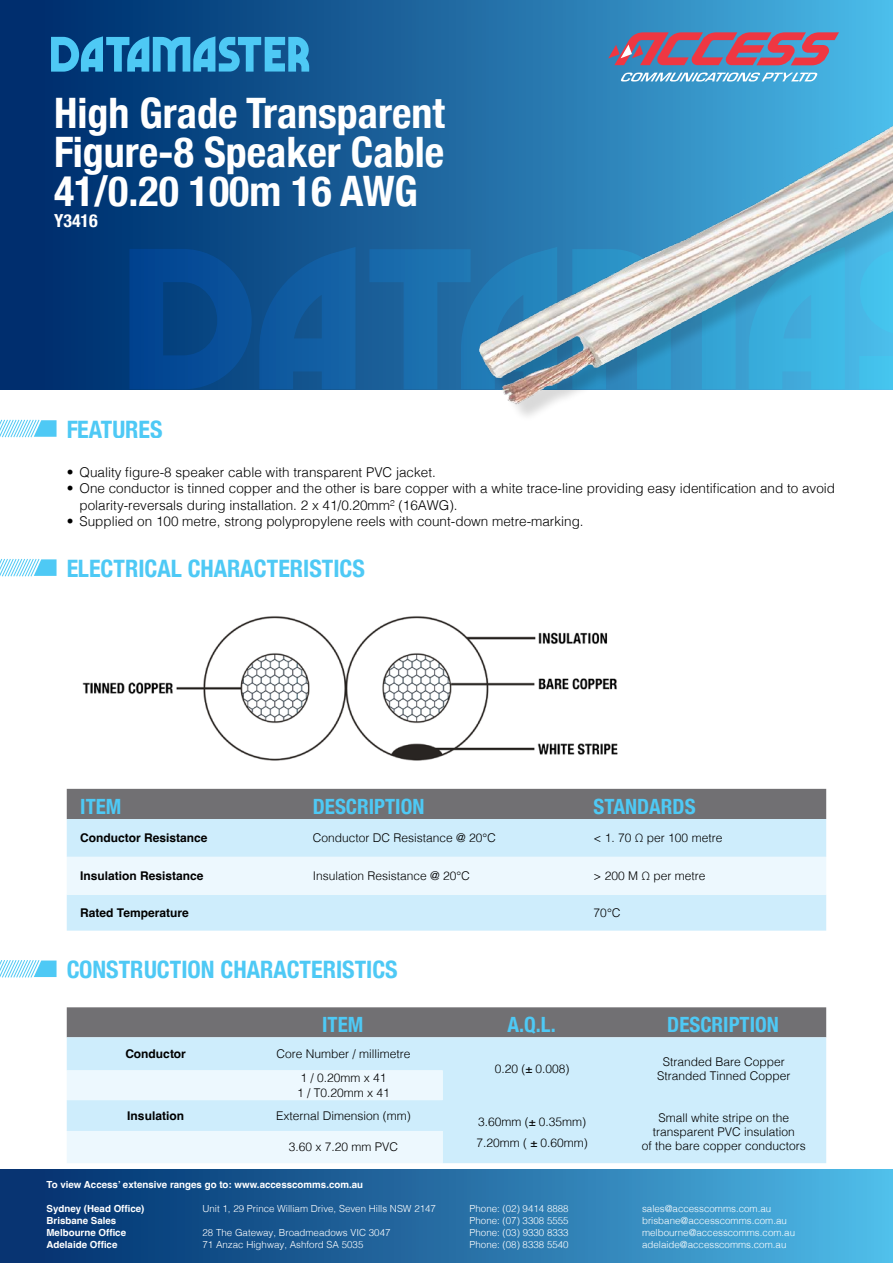
<style>
.page{position:relative;width:893px;height:1263px;background:#fff}
.page>*{position:absolute;margin:0;border:0;box-sizing:border-box;transform-origin:0 0}
.t1{font:700 condensed 42px/39px "Helvetica Neue";color:#fff;text-align:justify}
.t2{font:700 condensed 24px "Helvetica Neue";color:#4ec9f5}
.t3{font:700 condensed 21px "Helvetica Neue";color:#4ec9f5}
.t4{font:700 condensed 18px "Helvetica Neue";color:#fff}
.t5{font:300 13.5px/16.2px "Helvetica";color:#000}
.t6{font:300 12px/14.4px "Helvetica";color:#000;text-align:center}
.t7{font:700 12px "Helvetica";color:#000}
.t8{font:300 9.75px "Helvetica";color:#fff}
.t9{font:700 9.75px "Helvetica";color:#fff}
.s1{font-weight:400}
</style>
<div class="page">
<div style="left:0;top:1169px;width:893px;height:94px;background:linear-gradient(to right,#002a69,#4eb8e5)"></div>
<div style="left:0;top:0;width:893px;height:390px;background:linear-gradient(to right,#002464,#49b6e5)"></div>
<svg style="left:259px;top:247px;width:97px;height:142px;background:#115a9c"></svg>
<svg style="left:369px;top:247px;width:14px;height:142px;background:#19609b"></svg>
<svg style="left:129px;top:249px;width:123px;height:140px;background:#05488e"></svg>
<svg style="left:51px;top:36px;width:258px;height:36px;background:#3193c6"></svg>
<img style="left:82px;top:616px;width:536px;height:145px">
<div style="left:67px;top:789px;width:759px;height:30px;background:#717073"></div>
<div style="left:67px;top:819px;width:759px;height:112px;background:#ceedfc"></div>
<div style="left:67px;top:857px;width:759px;height:38px;background:#edf8fe"></div>
<div style="left:67px;top:1007px;width:759px;height:30px;background:#717073"></div>
<div style="left:67px;top:1037px;width:759px;height:126px;background:#ceedfc"></div>
<svg style="left:67px;top:1070px;width:376px;height:93px;background:#e2f4fd"></svg>
<svg style="left:0;top:419px;width:57px;height:19px"></svg>
<svg style="left:0;top:559px;width:57px;height:18px"></svg>
<svg style="left:0;top:960px;width:57px;height:18px"></svg>
<img style="left:383px;top:21px;width:510px;height:395px">
<p class="t1" style="left:54px;top:90px;width:392px">High Grade Transparent Figure-8 Speaker Cable 41/0.20 100m 16 AWG</p>
<p class="t4" style="left:54px;top:206px;width:45px">Y3416</p>
<h2 class="t2" style="left:66px;top:409px;width:98px">FEATURES</h2>
<p class="t5" style="left:67px;top:463px;width:371px">• Quality figure-8 speaker cable with transparent PVC jacket.</p>
<p class="t5" style="left:80px;top:480px;width:757px;text-indent:-13px">• One conductor is tinned copper and the other is bare copper with a white trace-line providing easy identification and to avoid polarity-reversals during installation. 2 x 41/0.20mm² (16AWG).</p>
<p class="t5" style="left:67px;top:512px;width:518px">• Supplied on 100 metre, strong polypropylene reels with count-down metre-marking.</p>
<h2 class="t2" style="left:66px;top:548px;width:300px">ELECTRICAL CHARACTERISTICS</h2>
<p class="t3" style="left:80px;top:789px;width:43px">ITEM</p>
<p class="t3" style="left:313px;top:789px;width:113px">DESCRIPTION</p>
<p class="t3" style="left:594px;top:789px;width:103px">STANDARDS</p>
<p class="t7" style="left:80px;top:831px;width:129px">Conductor Resistance</p>
<p class="t6" style="left:313px;top:830px;width:185px">Conductor DC Resistance @ 20℃</p>
<p class="t6" style="left:594px;top:830px;width:130px">&lt; 1. 70 Ω per 100 metre</p>
<p class="t7" style="left:80px;top:869px;width:125px">Insulation Resistance</p>
<p class="t6" style="left:313px;top:868px;width:159px">Insulation Resistance @ 20℃</p>
<p class="t6" style="left:594px;top:868px;width:113px">&gt; 200 M Ω per metre</p>
<p class="t7" style="left:80px;top:905px;width:110px">Rated Temperature</p>
<p class="t6" style="left:594px;top:905px;width:28px">70℃</p>
<h2 class="t2" style="left:66px;top:949px;width:333px">CONSTRUCTION CHARACTERISTICS</h2>
<p class="t3" style="left:322px;top:1007px;width:43px">ITEM</p>
<p class="t3" style="left:508px;top:1007px;width:50px">A.Q.L.</p>
<p class="t3" style="left:667px;top:1007px;width:113px">DESCRIPTION</p>
<p class="t7" style="left:125px;top:1047px;width:62px">Conductor</p>
<p class="t6" style="left:277px;top:1046px;width:136px">Core Number / millimetre</p>
<p class="t6" style="left:663px;top:1053px;width:124px">Stranded Bare Copper</p>
<p class="t6" style="left:495px;top:1061px;width:76px">0.20 (<span class="s1">±</span> 0.008)</p>
<p class="t6" style="left:301px;top:1070px;width:88px">1 / 0.20mm x 41</p>
<p class="t6" style="left:657px;top:1068px;width:135px">Stranded Tinned Copper</p>
<p class="t6" style="left:297px;top:1084px;width:94px">1 / T0.20mm x 41</p>
<p class="t7" style="left:127px;top:1108px;width:58px">Insulation</p>
<p class="t6" style="left:276px;top:1107px;width:136px">External Dimension (mm)</p>
<p class="t6" style="left:653px;top:1109px;width:144px">Small white stripe on the transparent PVC insulation</p>
<p class="t6" style="left:478px;top:1113px;width:109px">3.60mm (<span class="s1">±</span> 0.35mm)</p>
<p class="t6" style="left:476px;top:1134px;width:113px">7.20mm ( <span class="s1">±</span> 0.60mm)</p>
<p class="t6" style="left:289px;top:1139px;width:111px">3.60 x 7.20 mm PVC</p>
<p class="t6" style="left:642px;top:1138px;width:166px">of the bare copper conductors</p>
<p class="t9" style="left:46px;top:1178px;width:318px">To view Access’ extensive ranges go to: www.accesscomms.com.au</p>
<p class="t9" style="left:46px;top:1202px;width:100px">Sydney (Head Office)</p>
<p class="t8" style="left:203px;top:1200px;width:235px">Unit 1, 29 Prince William Drive, Seven Hills NSW 2147</p>
<p class="t8" style="left:470px;top:1200px;width:101px">Phone: (02) 9414 8888</p>
<p class="t8" style="left:642px;top:1200px;width:131px">sales@accesscomms.com.au</p>
<p class="t9" style="left:46px;top:1214px;width:71px">Brisbane Sales</p>
<p class="t8" style="left:470px;top:1212px;width:101px">Phone: (07) 3308 5555</p>
<p class="t8" style="left:642px;top:1212px;width:146px">brisbane@accesscomms.com.au</p>
<p class="t9" style="left:46px;top:1226px;width:81px">Melbourne Office</p>
<p class="t8" style="left:203px;top:1224px;width:190px">28 The Gateway, Broadmeadows VIC 3047</p>
<p class="t8" style="left:470px;top:1224px;width:101px">Phone: (03) 9330 8333</p>
<p class="t8" style="left:642px;top:1224px;width:155px">melbourne@accesscomms.com.au</p>
<p class="t9" style="left:46px;top:1238px;width:72px">Adelaide Office</p>
<p class="t8" style="left:202px;top:1236px;width:162px">71 Anzac Highway, Ashford SA 5035</p>
<p class="t8" style="left:470px;top:1236px;width:101px">Phone: (08) 8338 5540</p>
<p class="t8" style="left:642px;top:1236px;width:146px">adelaide@accesscomms.com.au</p>
</div>
